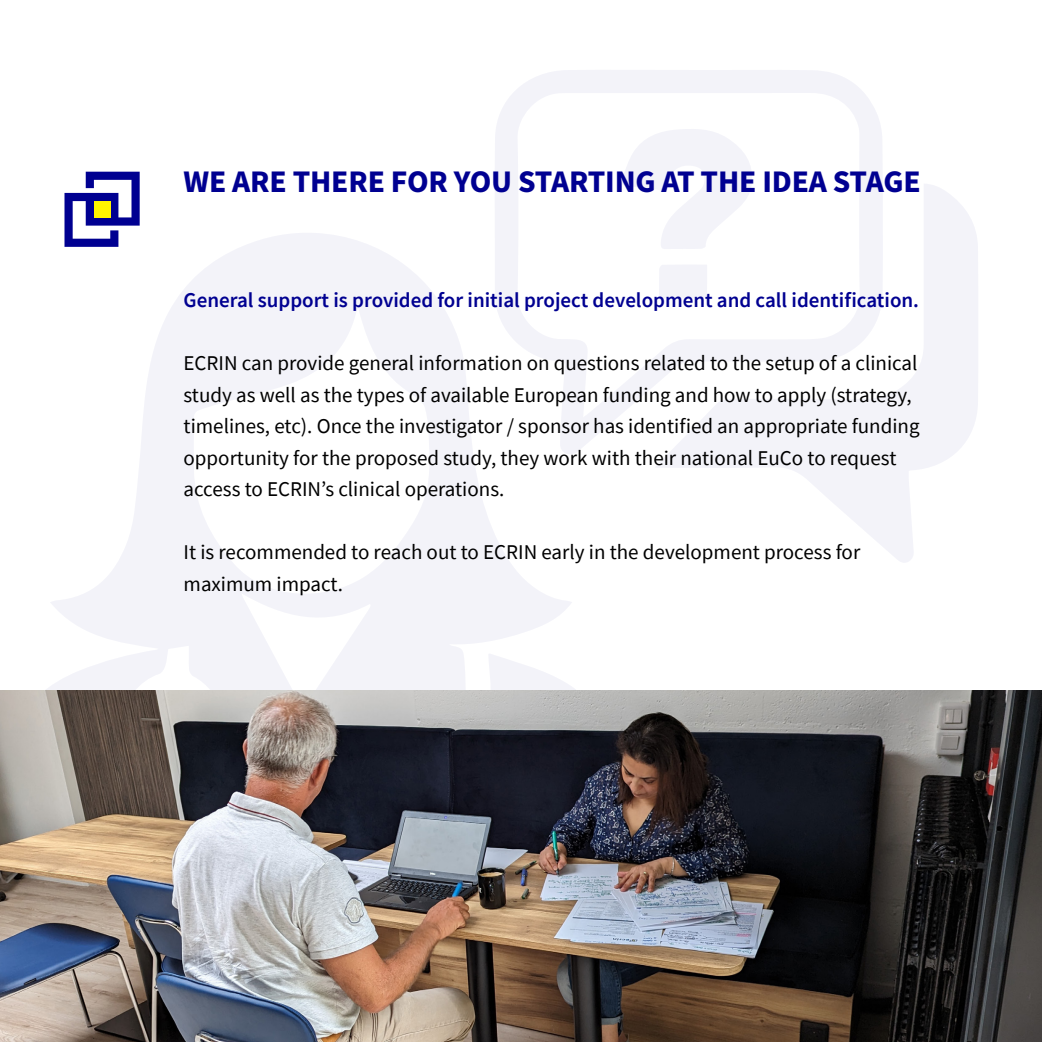
<style>
.page{position:relative;width:1042px;height:1042px;background:#fff}
.page>*{position:absolute;margin:0;border:0;box-sizing:border-box;transform-origin:0 0}
.t1{font:700 31.5px "Source Sans Pro";letter-spacing:-.005em;color:#000091}
.t2{font:21px/31.5px "Source Sans Pro";color:#000}
.t3{font:600 21px "Source Sans Pro";color:#000091}
</style>
<div class="page">
<svg style="left:46px;top:233px;width:526px;height:457px"></svg>
<svg style="left:656px;top:184px;width:322px;height:378px"></svg>
<svg style="left:494px;top:70px;width:389px;height:387px"></svg>
<svg style="left:447px;top:653px;width:128px;height:37px"></svg>
<svg style="left:619px;top:128px;width:135px;height:121px"></svg>
<div style="left:659px;top:264px;width:48px;height:34px;background:#f3f3f9"></div>
<img style="left:0;top:690px;width:1042px;height:352px">
<svg style="left:64px;top:172px;width:76px;height:75px"></svg>
<div style="left:94px;top:201px;width:16px;height:16px;background:#fff500"></div>
<h1 class="t1" style="left:184px;top:160px;width:739px">WE ARE THERE FOR YOU STARTING AT THE IDEA STAGE</h1>
<p class="t3" style="left:184px;top:286px;width:737px">General support is provided for initial project development and call identification.</p>
<p class="t2" style="left:184px;top:347px;width:737px">ECRIN can provide general information on questions related to the setup of a clinical study as well as the types of available European funding and how to apply (strategy, timelines, etc). Once the investigator / sponsor has identified an appropriate funding opportunity for the proposed study, they work with their national EuCo to request access to ECRIN’s clinical operations.</p>
<p class="t2" style="left:184px;top:536px;width:678px">It is recommended to reach out to ECRIN early in the development process for maximum impact.</p>
</div>
